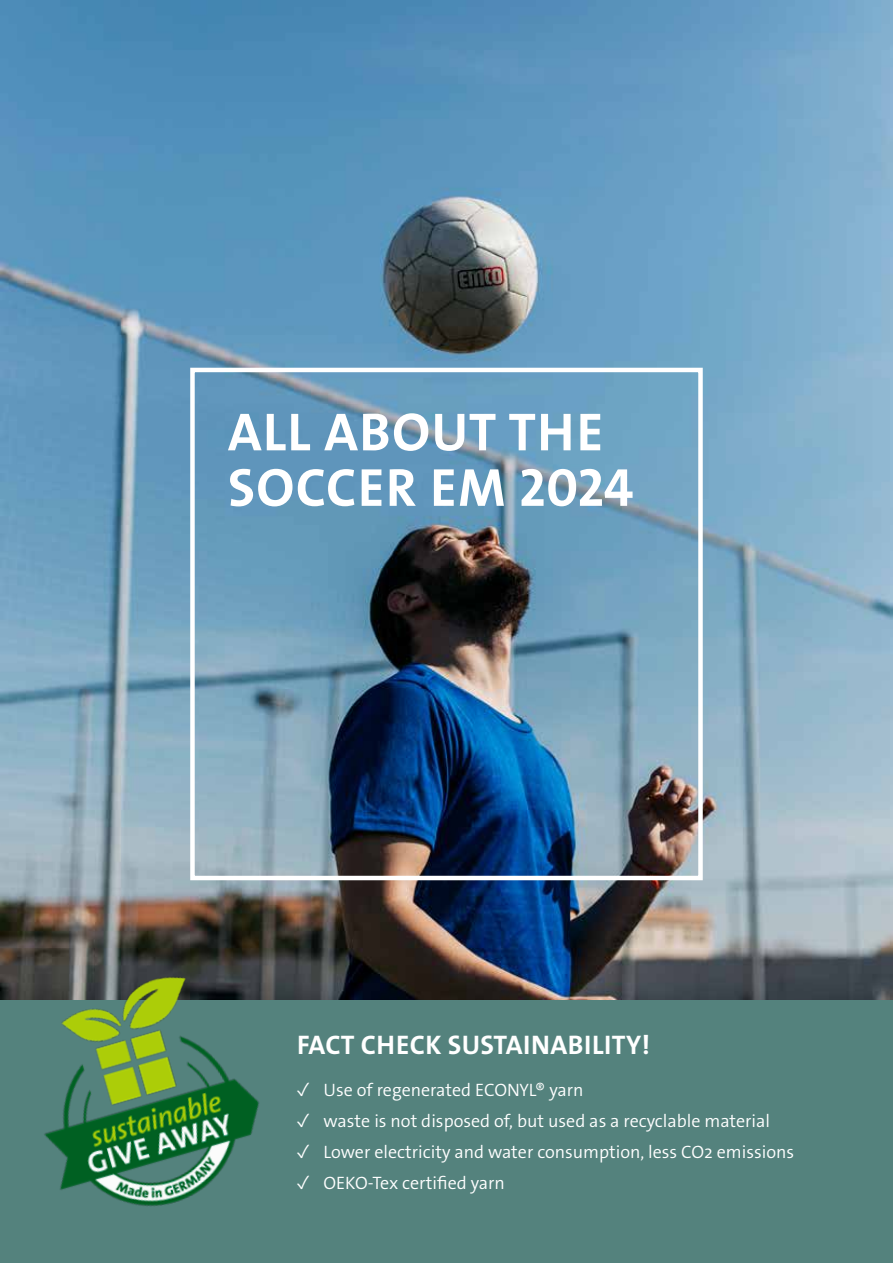
<style>
.page{position:relative;width:893px;height:1263px;background:#fff}
.page>*{position:absolute;margin:0;border:0;box-sizing:border-box;transform-origin:0 0}
.t1{font:54px/55.5px "The Sans LP7 Bld";letter-spacing:.025em;color:#fff}
.t2{font:27px "The Sans LP7 Bld";letter-spacing:.015em;color:#fff}
.t3{font:300 18px "The Sans Os F";color:#fff}
</style>
<div class="page">
<div style="left:0;top:931px;width:893px;height:332px;background:#54827d"></div>
<img style="left:0;top:0;width:893px;height:999px">
<img style="left:0;top:953px;width:286px;height:253px">
<div style="left:190px;top:368px;width:513px;height:512px;border:4px solid #fff"></div>
<h1 class="t1" style="left:228px;top:405px;width:407px">ALL ABOUT THE<br>SOCCER EM 2024</h1>
<h2 class="t2" style="left:297px;top:1028px;width:354px">FACT CHECK SUSTAINABILITY!</h2>
<p class="t3" style="left:297px;top:1078px;width:288px">✓ Use of regenerated ECONYL® yarn</p>
<p class="t3" style="left:297px;top:1109px;width:475px">✓ waste is not disposed of, but used as a recyclable material</p>
<p class="t3" style="left:297px;top:1140px;width:499px">✓ Lower electricity and water consumption, less CO2 emissions</p>
<p class="t3" style="left:297px;top:1172px;width:210px">✓ OEKO-Tex certified yarn</p>
</div>
